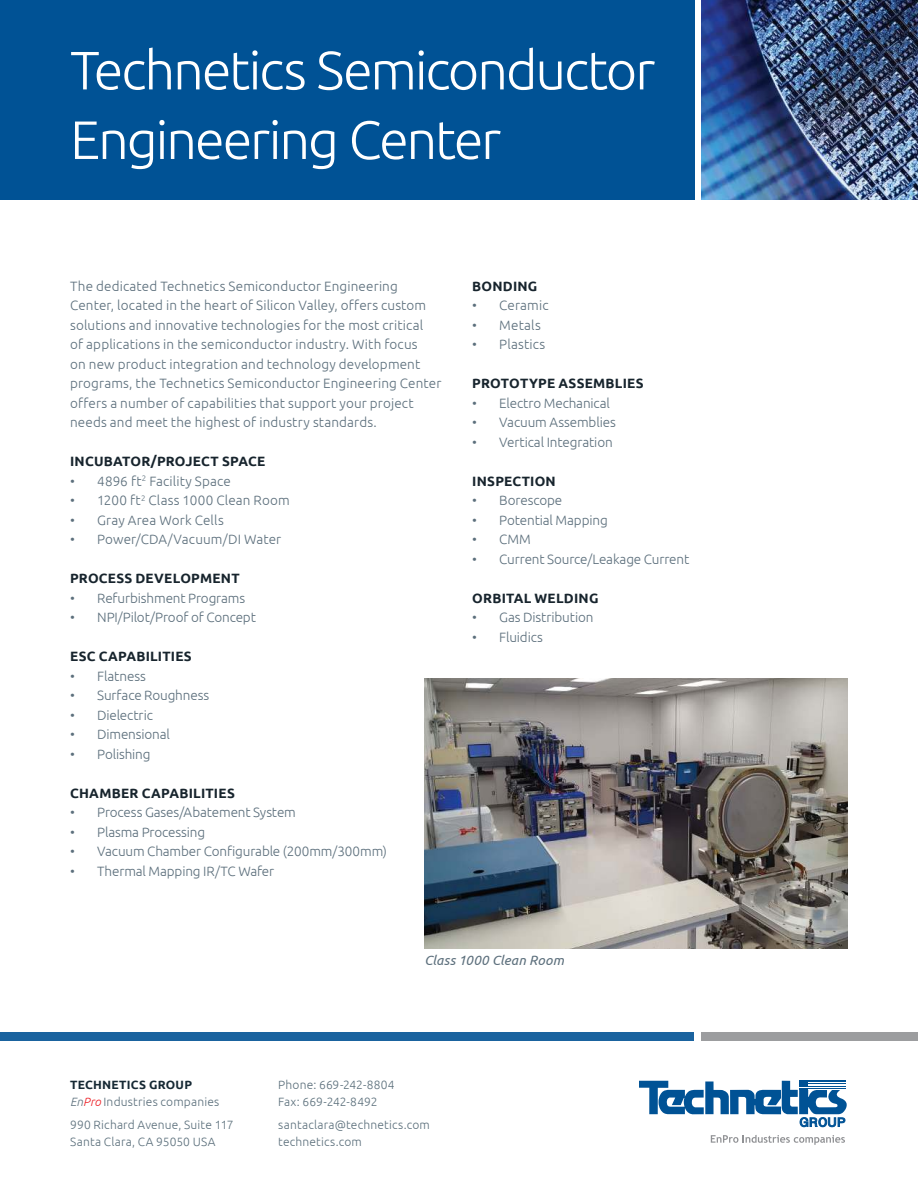
<style>
.page{position:relative;width:918px;height:1188px;background:#fff}
.page>*{position:absolute;margin:0;border:0;box-sizing:border-box;transform-origin:0 0}
.t1{font:300 54px/69.6px "Ubuntu";letter-spacing:-.04em;color:#fff}
.t2{font:300 13.5px/19.5px "Ubuntu";letter-spacing:.005em;color:#5c6f7c}
.t3{font:700 13.5px "Ubuntu";letter-spacing:.015em;color:#17242d}
.t4{font:italic 13.5px "Ubuntu";letter-spacing:.01em;color:#5c6f7c}
.t5{font:300 12px/16.5px "Ubuntu";letter-spacing:.015em;color:#5c707c}
.s1{font-weight:700;color:#162934}
.s2{font-style:italic}
.s3{font-style:italic;color:#ed1d24}
</style>
<div class="page">
<img style="left:701px;top:0;width:217px;height:199px">
<div style="left:0;top:0;width:694px;height:199px;background:#005295"></div>
<svg style="left:711px;top:1135px;width:134px;height:10px"></svg>
<svg style="left:639px;top:1081px;width:208px;height:46px"></svg>
<div style="left:0;top:1032px;width:694px;height:9px;background:#1a639f"></div>
<div style="left:701px;top:1032px;width:217px;height:9px;background:#9c9d9f"></div>
<img style="left:424px;top:678px;width:423px;height:271px">
<h1 class="t1" style="left:70px;top:39px;width:587px">Technetics Semiconductor<br>Engineering Center</h1>
<p class="t2" style="left:70px;top:277px;width:373px">The dedicated Technetics Semiconductor Engineering Center, located in the heart of Silicon Valley, offers custom solutions and innovative technologies for the most critical<br>of applications in the semiconductor industry. With focus<br>on new product integration and technology development programs, the Technetics Semiconductor Engineering Center offers a number of capabilities that support your project needs and meet the highest of industry standards.</p>
<p class="t3" style="left:70px;top:453px;width:197px">INCUBATOR/PROJECT SPACE</p>
<p class="t2" style="left:70px;top:471px;width:162px">• 4896 ft<sup>2</sup> Facility Space</p>
<p class="t2" style="left:70px;top:490px;width:221px">• 1200 ft<sup>2</sup> Class 1000 Clean Room</p>
<p class="t2" style="left:70px;top:510px;width:155px">• Gray Area Work Cells</p>
<p class="t2" style="left:70px;top:529px;width:213px">• Power/CDA/Vacuum/DI Water</p>
<p class="t3" style="left:70px;top:570px;width:171px">PROCESS DEVELOPMENT</p>
<p class="t2" style="left:70px;top:589px;width:177px">• Refurbishment Programs</p>
<p class="t2" style="left:70px;top:609px;width:187px">• NPI/Pilot/Proof of Concept</p>
<p class="t3" style="left:70px;top:648px;width:123px">ESC CAPABILITIES</p>
<p class="t2" style="left:70px;top:667px;width:77px">• Flatness</p>
<p class="t2" style="left:70px;top:686px;width:141px">• Surface Roughness</p>
<p class="t2" style="left:70px;top:706px;width:84px">• Dielectric</p>
<p class="t2" style="left:70px;top:725px;width:101px">• Dimensional</p>
<p class="t2" style="left:70px;top:745px;width:82px">• Polishing</p>
<p class="t3" style="left:70px;top:785px;width:166px">CHAMBER CAPABILITIES</p>
<p class="t2" style="left:70px;top:803px;width:227px">• Process Gases/Abatement System</p>
<p class="t2" style="left:70px;top:823px;width:137px">• Plasma Processing</p>
<p class="t2" style="left:70px;top:842px;width:319px">• Vacuum Chamber Configurable (200mm/300mm)</p>
<p class="t2" style="left:70px;top:862px;width:206px">• Thermal Mapping IR/TC Wafer</p>
<p class="t3" style="left:472px;top:278px;width:67px">BONDING</p>
<p class="t2" style="left:472px;top:295px;width:78px">• Ceramic</p>
<p class="t2" style="left:472px;top:315px;width:70px">• Metals</p>
<p class="t2" style="left:472px;top:334px;width:75px">• Plastics</p>
<p class="t3" style="left:472px;top:375px;width:173px">PROTOTYPE ASSEMBLIES</p>
<p class="t2" style="left:472px;top:394px;width:139px">• Electro Mechanical</p>
<p class="t2" style="left:472px;top:413px;width:145px">• Vacuum Assemblies</p>
<p class="t2" style="left:472px;top:433px;width:142px">• Vertical Integration</p>
<p class="t3" style="left:472px;top:473px;width:85px">INSPECTION</p>
<p class="t2" style="left:472px;top:491px;width:92px">• Borescope</p>
<p class="t2" style="left:472px;top:511px;width:137px">• Potential Mapping</p>
<p class="t2" style="left:472px;top:530px;width:60px">• CMM</p>
<p class="t2" style="left:472px;top:550px;width:218px">• Current Source/Leakage Current</p>
<p class="t3" style="left:472px;top:590px;width:128px">ORBITAL WELDING</p>
<p class="t2" style="left:472px;top:608px;width:123px">• Gas Distribution</p>
<p class="t2" style="left:472px;top:628px;width:72px">• Fluidics</p>
<p class="t4" style="left:424px;top:952px;width:141px">Class 1000 Clean Room</p>
<p class="t5" style="left:70px;top:1077px;width:151px"><span class="s1">TECHNETICS GROUP<br></span><span class="s2">En</span><span class="s3">Pro</span> Industries companies</p>
<p class="t5" style="left:70px;top:1117px;width:165px">990 Richard Avenue, Suite 117<br>Santa Clara, CA 95050 USA</p>
<p class="t5" style="left:278px;top:1077px;width:118px">Phone: 669-242-8804<br>Fax: 669-242-8492</p>
<p class="t5" style="left:278px;top:1117px;width:153px">santaclara@technetics.com technetics.com</p>
</div>
